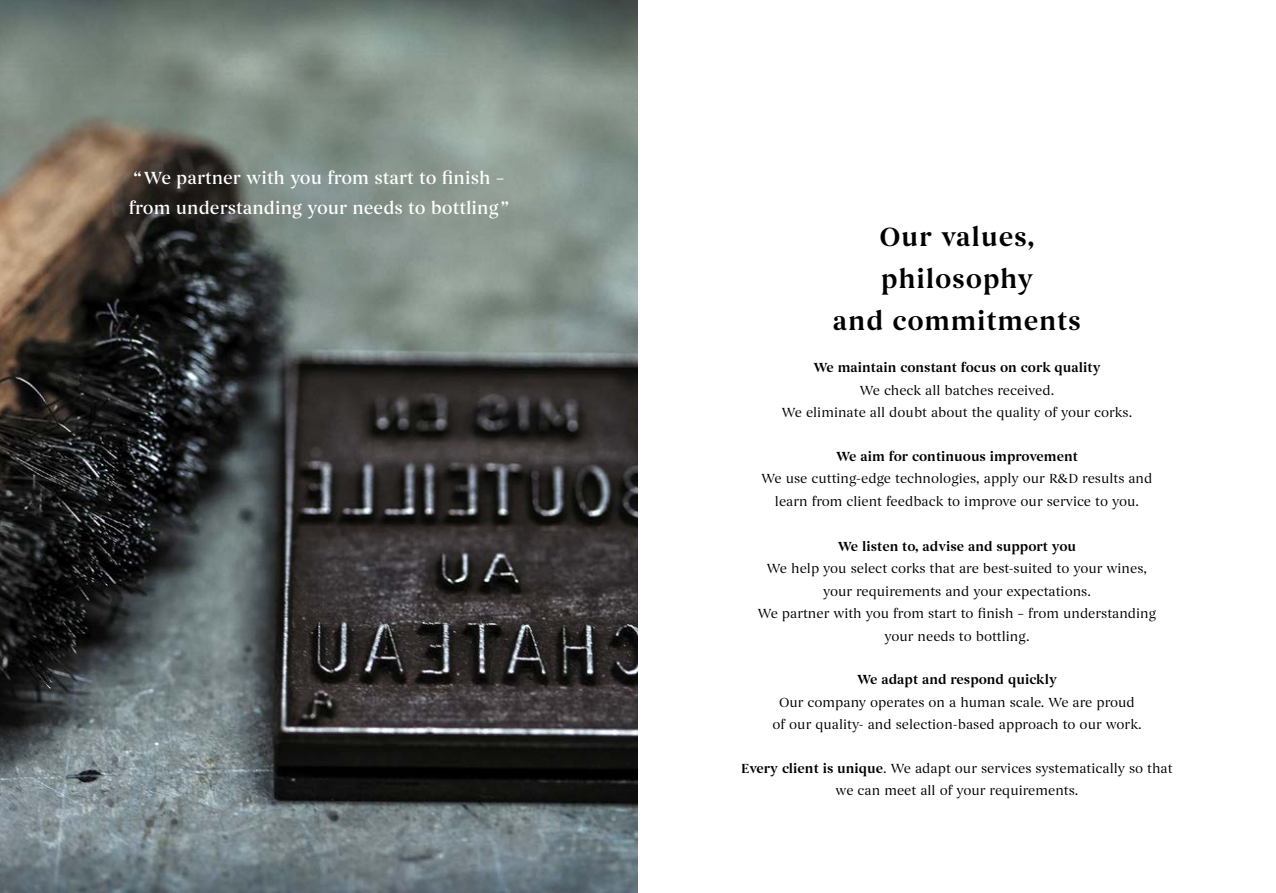
<style>
.page{position:relative;width:1276px;height:893px;background:#fff}
.page>*{position:absolute;margin:0;border:0;box-sizing:border-box;transform-origin:0 0}
.t1{font:600 27px/42px "Begum";letter-spacing:.025em;color:#000;text-align:center}
.t2{font:500 18px/30px "Begum";color:#fff}
.t3{font:13.5px/22.5px "Begum";color:#000;text-align:center}
.t4{font:600 13.5px "Begum";color:#000}
.s1{font-weight:600}
</style>
<div class="page">
<img style="left:0;top:0;width:638px;height:893px">
<h2 class="t2" style="left:129px;top:163px;width:382px">“We partner with you from start to finish – from understanding your needs to bottling”</h2>
<h1 class="t1" style="left:833px;top:217px;width:249px">Our values, philosophy<br>and commitments</h1>
<p class="t4" style="left:813px;top:360px;width:289px">We maintain constant focus on cork quality</p>
<p class="t3" style="left:781px;top:379px;width:352px">We check all batches received.<br>We eliminate all doubt about the quality of your corks.</p>
<p class="t4" style="left:836px;top:448px;width:243px">We aim for continuous improvement</p>
<p class="t3" style="left:761px;top:468px;width:392px">We use cutting-edge technologies, apply our R&amp;D results and learn from client feedback to improve our service to you.</p>
<p class="t4" style="left:838px;top:538px;width:240px">We listen to, advise and support you</p>
<p class="t3" style="left:757px;top:558px;width:400px">We help you select corks that are best-suited to your wines, your requirements and your expectations.<br>We partner with you from start to finish – from understanding your needs to bottling.</p>
<p class="t4" style="left:857px;top:672px;width:201px">We adapt and respond quickly</p>
<p class="t3" style="left:772px;top:691px;width:371px">Our company operates on a human scale. We are proud of our quality- and selection-based approach to our work.</p>
<p class="t3" style="left:741px;top:757px;width:433px"><span class="s1">Every client is unique</span>. We adapt our services systematically so that we can meet all of your requirements.</p>
</div>
